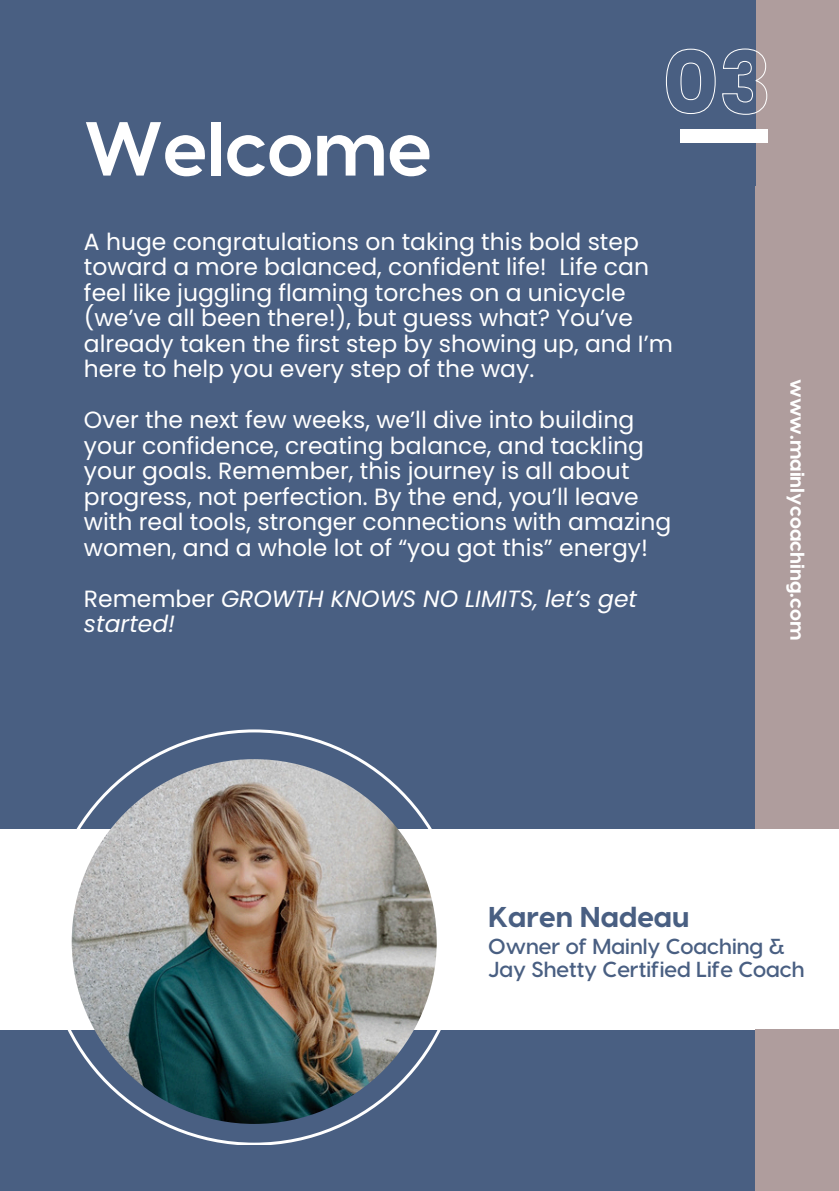
<style>
.page{position:relative;width:839px;height:1191px;background:#fff}
.page>*{position:absolute;margin:0;border:0;box-sizing:border-box;transform-origin:0 0}
.t1{font:700 76.4px "Visby CF";color:#fff}
.t2{font:800 28.6px "Visby CF";color:#495f82}
.t3{font:23.4px/25.6px "Poppins";color:#fff}
.t4{font:italic 23.4px/25.6px "Poppins";color:#fff}
.t5{font:600 21.8px/22.4px "Visby CF";color:#495f82}
.t6{font:800 19.8px "Visby CF";color:#fff}
.s1{font-style:normal}
</style>
<div class="page">
<div style="left:0;top:0;width:838px;height:1191px;background:#495f82"></div>
<div style="left:0;top:829px;width:838px;height:201px;background:#fff"></div>
<svg style="left:67px;top:729px;width:374px;height:416px"></svg>
<img style="left:72px;top:759px;width:364px;height:365px;border-radius:50%">
<div style="left:755px;top:0;width:83px;height:186px;background:#af9d9d"></div>
<div style="left:755px;top:186px;width:83px;height:643px;background:#af9d9d"></div>
<div style="left:680px;top:129px;width:88px;height:13px;background:#fff"></div>
<div style="left:755px;top:1030px;width:83px;height:161px;background:#af9d9d"></div>
<svg style="left:665px;top:48px;width:102px;height:67px"></svg>
<h1 class="t1" style="left:84px;top:98px;width:349px">Welcome</h1>
<h4 class="t3" style="left:84px;top:229px;width:590px">A huge congratulations on taking this bold step toward a more balanced, confident life! Life can feel like juggling flaming torches on a unicycle (we’ve all been there!), but guess what? You’ve already taken the first step by showing up, and I’m here to help you every step of the way.</h4>
<h4 class="t3" style="left:84px;top:407px;width:589px">Over the next few weeks, we’ll dive into building your confidence, creating balance, and tackling your goals. Remember, this journey is all about progress, not perfection. By the end, you’ll leave with real tools, stronger connections with amazing women, and a whole lot of “you got this” energy!</h4>
<h4 class="t4" style="left:84px;top:586px;width:554px"><span class="s1">Remember</span> GROWTH KNOWS NO LIMITS, let’s get started!</h4>
<p class="t6" style="left:810px;top:379px;width:263px;rotate:90deg">www.mainlycoaching.com</p>
<p class="t2" style="left:488px;top:898px;width:203px">Karen Nadeau</p>
<h2 class="t5" style="left:488px;top:934px;width:318px">Owner of Mainly Coaching &amp;<br>Jay Shetty Certified Life Coach</h2>
</div>
